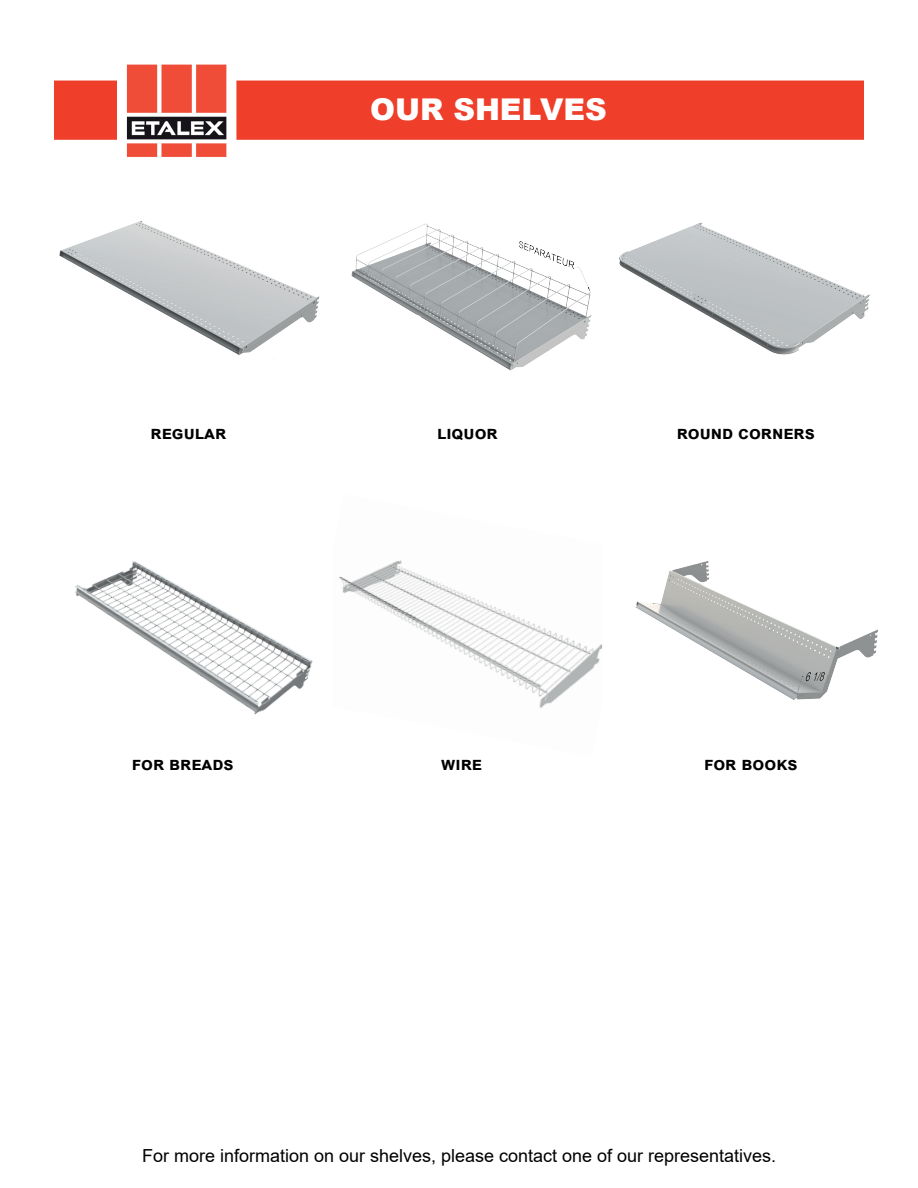
<style>
.page{position:relative;width:918px;height:1188px;background:#fff}
.page>*{position:absolute;margin:0;border:0;box-sizing:border-box;transform-origin:0 0}
.t1{font:900 30px "Arial";color:#fff}
.t2{font:18px "Arial";color:#000001}
.t3{font:700 18px "Arial";color:#000001}
</style>
<div class="page">
<img style="left:59px;top:221px;width:261px;height:138px">
<img style="left:351px;top:223px;width:241px;height:148px">
<img style="left:75px;top:561px;width:238px;height:154px">
<img style="left:339px;top:560px;width:263px;height:148px">
<img style="left:619px;top:222px;width:251px;height:133px">
<img style="left:635px;top:561px;width:243px;height:139px">
<div style="left:236px;top:81px;width:628px;height:59px;background:#ef3e29;border:2px solid #ef3e29"></div>
<div style="left:54px;top:81px;width:63px;height:59px;background:#ef3e29"></div>
<img style="left:126px;top:64px;width:101px;height:93px">
<h1 class="t1" style="left:370px;top:88px;width:238px">OUR SHELVES</h1>
<p class="t3" style="left:151px;top:420px;width:76px">Regular</p>
<p class="t3" style="left:437px;top:420px;width:61px">liquor</p>
<p class="t3" style="left:677px;top:420px;width:140px">round corners</p>
<p class="t3" style="left:132px;top:751px;width:103px">for breads</p>
<p class="t3" style="left:441px;top:751px;width:42px">wire</p>
<p class="t3" style="left:704px;top:751px;width:95px">for books</p>
<p class="t2" style="left:142px;top:1143px;width:636px">For more information on our shelves, please contact one of our representatives.</p>
</div>
